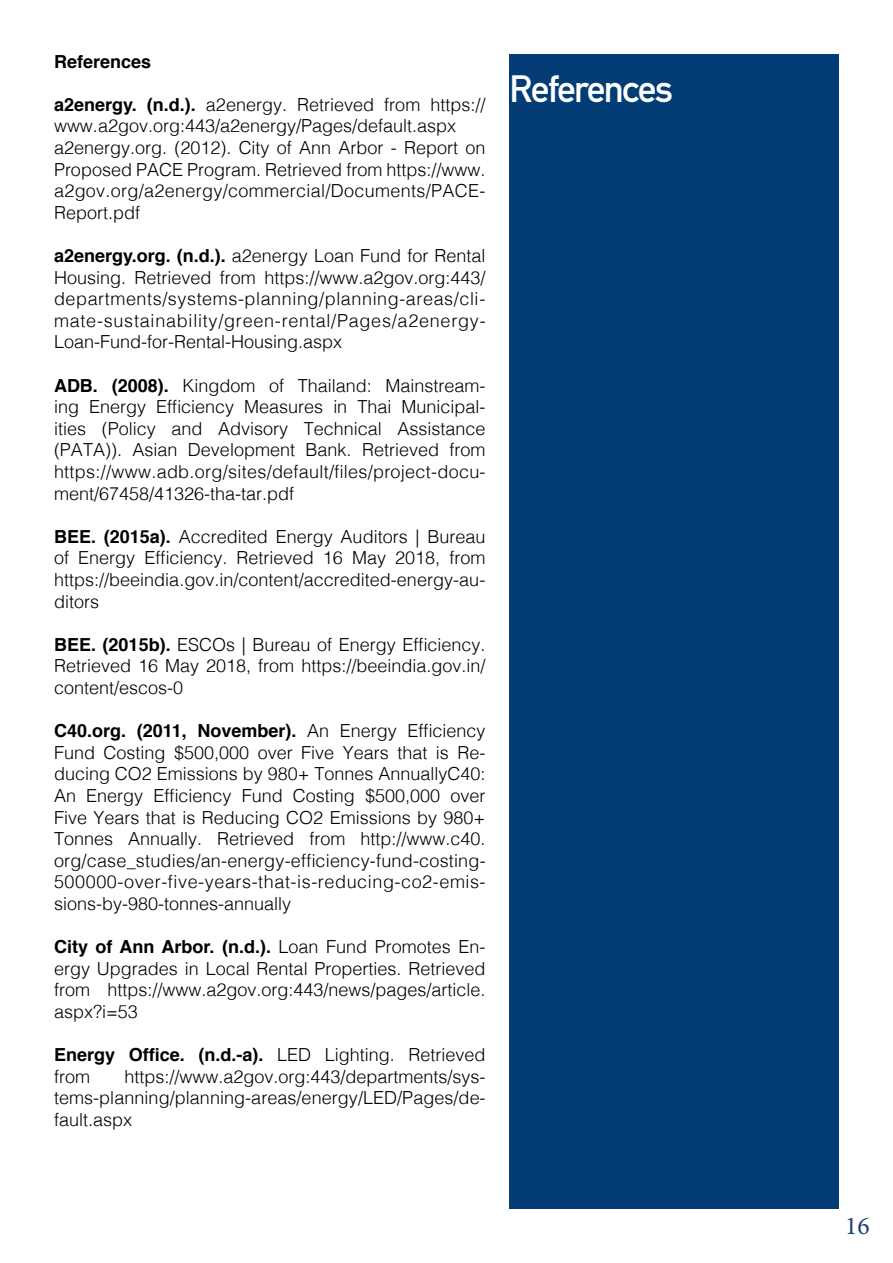
<style>
.page{position:relative;width:893px;height:1263px;background:#fff}
.page>*{position:absolute;margin:0;border:0;box-sizing:border-box;transform-origin:0 0}
.t1{font:700 37.5px "DIN Alternate";letter-spacing:-.04em;color:#fff}
.t2{font:25.5px "Minion Pro";color:#1b3f73}
.t3{font:300 18px/21.6px "Helvetica";color:#000;text-align:justify}
.t4{font:700 18px "Helvetica";color:#000}
.s1{font-weight:700}
</style>
<div class="page">
<div style="left:509px;top:54px;width:330px;height:1155px;background:#043c75"></div>
<p class="t4" style="left:54px;top:47px;width:99px">References</p>
<p class="t3" style="left:54px;top:92px;width:433px;text-align:left"><span class="s1">a2energy. (n.d.).</span> a2energy. Retrieved from https:// www.a2gov.org:443/a2energy/Pages/default.aspx a2energy.org. (2012). City of Ann Arbor - Report on Proposed PACE Program. Retrieved from https://www. a2gov.org/a2energy/commercial/Documents/PACE-Report.pdf</p>
<p class="t3" style="left:54px;top:243px;width:433px"><span class="s1">a2energy.org. (n.d.).</span> a2energy Loan Fund for Rental Housing. Retrieved from https://www.a2gov.org:443/ departments/systems-planning/planning-areas/cli&shy;mate-sustainability/green-rental/Pages/a2energy-Loan-Fund-for-Rental-Housing.aspx</p>
<p class="t3" style="left:54px;top:373px;width:433px"><span class="s1">ADB. (2008).</span> Kingdom of Thailand: Mainstream&shy;ing Energy Efficiency Measures in Thai Municipal&shy;ities (Policy and Advisory Technical Assistance (PATA)). Asian Development Bank. Retrieved from https://www.adb.org/sites/default/files/project-docu&shy;ment/67458/41326-tha-tar.pdf</p>
<p class="t3" style="left:54px;top:524px;width:433px"><span class="s1">BEE. (2015a).</span> Accredited Energy Auditors | Bureau of Energy Efficiency. Retrieved 16 May 2018, from https://beeindia.gov.in/content/accredited-energy-au&shy;ditors</p>
<p class="t3" style="left:54px;top:632px;width:433px"><span class="s1">BEE. (2015b).</span> ESCOs | Bureau of Energy Efficiency.<br>Retrieved 16 May 2018, from https://beeindia.gov.in/ content/escos-0</p>
<p class="t3" style="left:54px;top:719px;width:433px"><span class="s1">C40.org. (2011, November).</span> An Energy Efficiency Fund Costing $500,000 over Five Years that is Re&shy;ducing CO2 Emissions by 980+ Tonnes AnnuallyC40:<br>An Energy Efficiency Fund Costing $500,000 over Five Years that is Reducing CO2 Emissions by 980+ Tonnes Annually. Retrieved from http://www.c40. org/case_studies/an-energy-efficiency-fund-costing-500000-over-five-years-that-is-reducing-co2-emis&shy;sions-by-980-tonnes-annually</p>
<p class="t3" style="left:54px;top:935px;width:433px"><span class="s1">City of Ann Arbor. (n.d.).</span> Loan Fund Promotes En&shy;ergy Upgrades in Local Rental Properties. Retrieved from https://www.a2gov.org:443/news/pages/article. aspx?i=53</p>
<p class="t3" style="left:54px;top:1043px;width:433px"><span class="s1">Energy Office. (n.d.-a).</span> LED Lighting. Retrieved from</p>
<p class="t3" style="left:54px;top:1064px;width:433px;text-indent:70px">https://www.a2gov.org:443/departments/sys&shy;tems-planning/planning-areas/energy/LED/Pages/de&shy;fault.aspx</p>
<h1 class="t1" style="left:509px;top:61px;width:165px">References</h1>
<h2 class="t2" style="left:845px;top:1208px;width:26px">16</h2>
</div>
